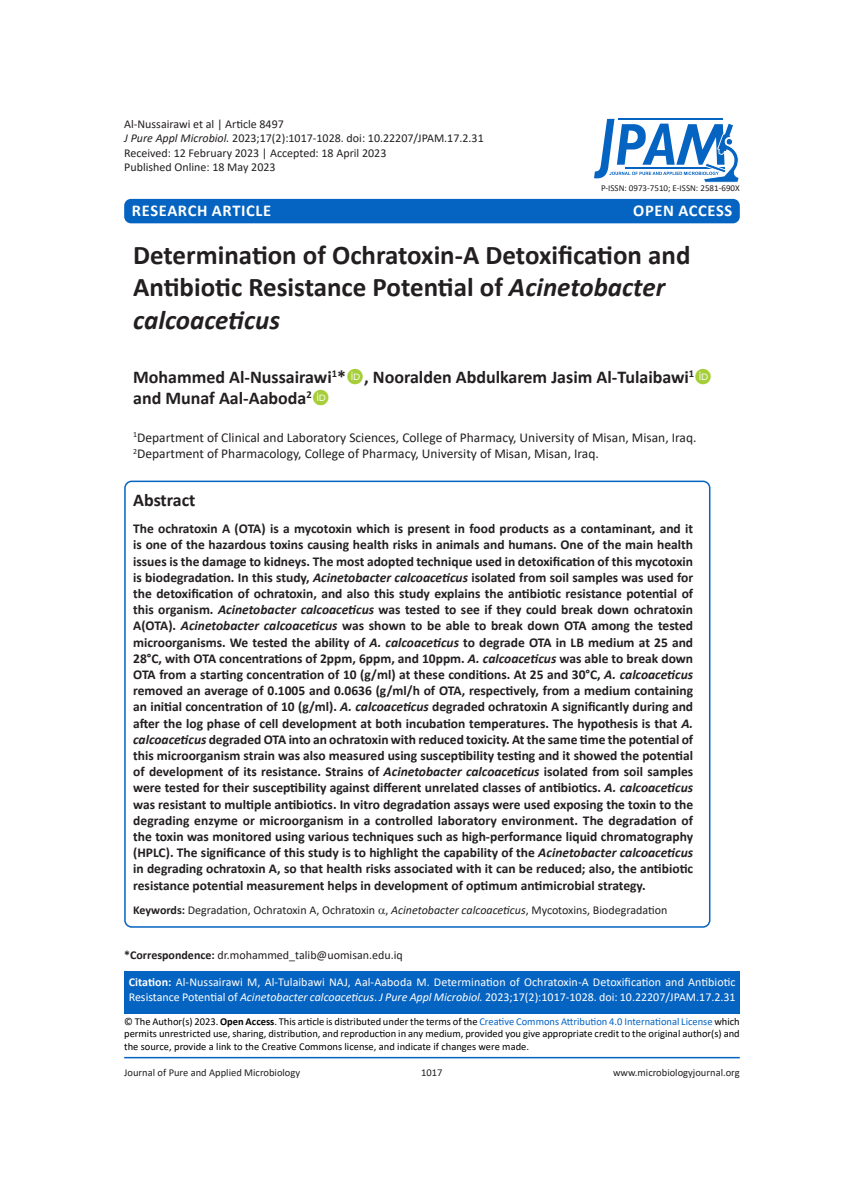
<style>
.page{position:relative;width:864px;height:1188px;background:#fff}
.page>*{position:absolute;margin:0;border:0;box-sizing:border-box;transform-origin:0 0}
.JPAM_Heading{font:700 27px/32.4px "Calibri";color:#231f20}
.JPAM_Author_Name{font:700 18px/21.6px "Calibri";color:#231f20}
.JPAM_ABSTRACT{font:700 18px "Calibri";color:#231f20}
.t1{font:700 16.5px "Calibri";letter-spacing:.04em;color:#fff}
.JPAM_ABSTRACT-2{font:700 13.5px/16.2px "Calibri";color:#231f20;text-align:justify}
.JPAM_Adds___Keys{font:13.5px "Calibri";color:#231f20}
.JPAM_ABSTRACT-3{font:12px "Calibri";color:#231f20}
.JPAM_Body_text{font:12px/14.4px "Calibri";color:#fff}
.JPAM_Body_text-2{font:12px "Calibri";color:#231f20}
.Body_text{font:10.5px/12.6px "Calibri";color:#000;text-align:justify}
.t2{font:10.5px "Calibri";color:#231f20}
.t3{font:9px "Calibri";color:#231f20}
.s1{font-style:italic}
.s2{font-weight:700}
.s3{color:#0563c1}
</style>
<div class="page">
<div style="left:124px;top:971px;width:616px;height:43px;background:#0563c1"></div>
<hr style="left:124px;top:1057px;width:616px;height:1px;background:#0563c1">
<div style="left:124px;top:199px;width:616px;height:24px;background:#0563c1;border-radius:7px"></div>
<svg style="left:594px;top:119px;width:145px;height:64px"></svg>
<div style="left:124px;top:481px;width:586px;height:447px;border:2px solid #0563c1;border-radius:7px"></div>
<p class="JPAM_ABSTRACT-3" style="left:124px;top:115px;width:161px">Al-Nussairawi et al | Article 8497</p>
<p class="JPAM_ABSTRACT-3" style="left:124px;top:130px;width:361px"><span class="s1">J Pure Appl Microbiol.</span> 2023;17(2):1017-1028. doi: 10.22207/JPAM.17.2.31</p>
<p class="JPAM_ABSTRACT-3" style="left:124px;top:144px;width:264px">Received: 12 February 2023 | Accepted: 18 April 2023</p>
<p class="JPAM_ABSTRACT-3" style="left:124px;top:159px;width:153px">Published Online: 18 May 2023</p>
<p class="t1" style="left:132px;top:198px;width:141px">RESEARCH ARTICLE</p>
<p class="t1" style="left:633px;top:198px;width:101px">OPEN ACCESS</p>
<p class="t3" style="left:601px;top:182px;width:140px">P-ISSN: 0973-7510; E-ISSN: 2581-690X</p>
<p class="JPAM_Heading" style="left:133px;top:238px;width:559px">Determination of Ochratoxin-A Detoxification and<br>Antibiotic Resistance Potential of <span class="s1">Acinetobacter calcoaceticus</span></p>
<p class="JPAM_Author_Name" style="left:133px;top:365px;width:563px">Mohammed Al-Nussairawi<sup>1</sup>* , Nooralden Abdulkarem Jasim Al-Tulaibawi<sup>1 </sup>and Munaf Aal-Aaboda<sup>2</sup></p>
<p class="JPAM_Adds___Keys" style="left:133px;top:428px;width:565px"><sup>1</sup>Department of Clinical and Laboratory Sciences, College of Pharmacy, University of Misan, Misan, Iraq.</p>
<p class="JPAM_Adds___Keys" style="left:133px;top:444px;width:467px"><sup>2</sup>Department of Pharmacology, College of Pharmacy, University of Misan, Misan, Iraq.</p>
<p class="JPAM_ABSTRACT" style="left:133px;top:488px;width:64px">Abstract</p>
<p class="JPAM_ABSTRACT-2" style="left:133px;top:520px;width:562px">The ochratoxin A (OTA) is a mycotoxin which is present in food products as a contaminant, and it is one of the hazardous toxins causing health risks in animals and humans. One of the main health issues is the damage to kidneys. The most adopted technique used in detoxification of this mycotoxin is biodegradation. In this study, <span class="s1">Acinetobacter calcoaceticus</span> isolated from soil samples was used for the detoxification of ochratoxin, and also this study explains the antibiotic resistance potential of this organism. <span class="s1">Acinetobacter calcoaceticus</span> was tested to see if they could break down ochratoxin A(OTA). <span class="s1">Acinetobacter calcoaceticus</span> was shown to be able to break down OTA among the tested microorganisms. We tested the ability of <span class="s1">A. calcoaceticus</span> to degrade OTA in LB medium at 25 and 28°C, with OTA concentrations of 2ppm, 6ppm, and 10ppm. <span class="s1">A. calcoaceticus</span> was able to break down OTA from a starting concentration of 10 (g/ml) at these conditions. At 25 and 30°C, <span class="s1">A. calcoaceticus </span>removed an average of 0.1005 and 0.0636 (g/ml/h of OTA, respectively, from a medium containing an initial concentration of 10 (g/ml). <span class="s1">A. calcoaceticus</span> degraded ochratoxin A significantly during and after the log phase of cell development at both incubation temperatures. The hypothesis is that <span class="s1">A. calcoaceticus</span> degraded OTA into an ochratoxin with reduced toxicity. At the same time the potential of this microorganism strain was also measured using susceptibility testing and it showed the potential of development of its resistance. Strains of <span class="s1">Acinetobacter calcoaceticus</span> isolated from soil samples were tested for their susceptibility against different unrelated classes of antibiotics. <span class="s1">A. calcoaceticus </span>was resistant to multiple antibiotics. In vitro degradation assays were used exposing the toxin to the degrading enzyme or microorganism in a controlled laboratory environment. The degradation of the toxin was monitored using various techniques such as high-performance liquid chromatography (HPLC). The significance of this study is to highlight the capability of the <span class="s1">Acinetobacter calcoaceticus </span>in degrading ochratoxin A, so that health risks associated with it can be reduced; also, the antibiotic resistance potential measurement helps in development of optimum antimicrobial strategy.</p>
<p class="JPAM_ABSTRACT-3" style="left:133px;top:902px;width:536px"><span class="s2">Keywords:</span> Degradation, Ochratoxin A, Ochratoxin , <span class="s1">Acinetobacter calcoaceticus</span>, Mycotoxins, Biodegradation</p>
<p class="JPAM_Body_text-2" style="left:124px;top:947px;width:280px"><span class="s2">*Correspondence:</span> dr.mohammed_talib@uomisan.edu.iq</p>
<p class="JPAM_Body_text" style="left:129px;top:975px;width:609px"><span class="s2">Citation:</span> Al-Nussairawi M, Al-Tulaibawi NAJ, Aal-Aaboda M. Determination of Ochratoxin-A Detoxification and Antibiotic<br>Resistance Potential of <span class="s1">Acinetobacter calcoaceticus</span>. <span class="s1">J Pure Appl Microbiol.</span> 2023;17(2):1017-1028. doi: 10.22207/JPAM.17.2.31</p>
<p class="Body_text" style="left:124px;top:1015px;width:617px">© The Author(s) 2023. <span class="s2">Open Access</span>. This article is distributed under the terms of the <span class="s3">Creative Commons Attribution 4.0 International License</span> which permits unrestricted use, sharing, distribution, and reproduction in any medium, provided you give appropriate credit to the original author(s) and the source, provide a link to the Creative Commons license, and indicate if changes were made.</p>
<p class="t2" style="left:124px;top:1065px;width:177px">Journal of Pure and Applied Microbiology</p>
<p class="t2" style="left:421px;top:1065px;width:23px">1017</p>
<p class="t2" style="left:613px;top:1065px;width:128px">www.microbiologyjournal.org</p>
</div>
